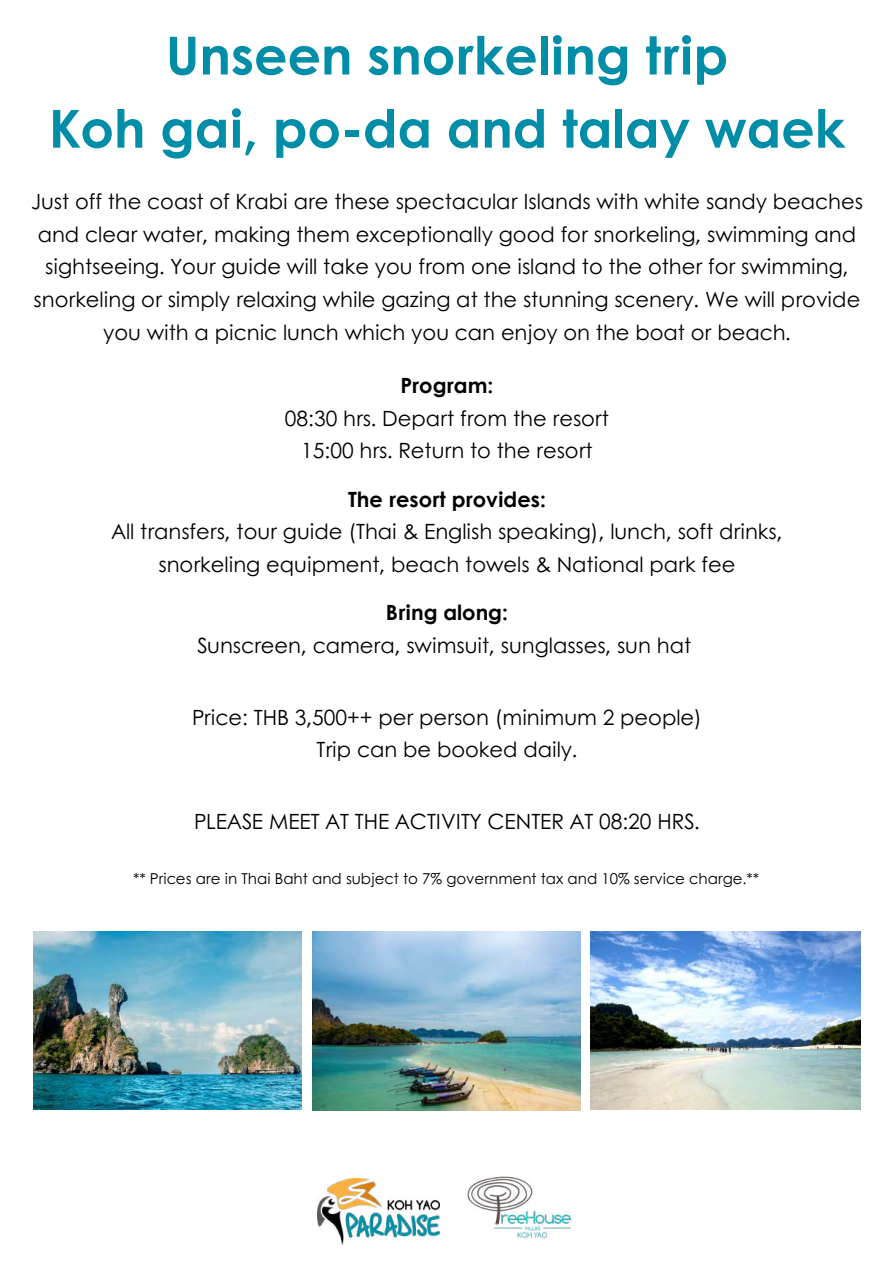
<style>
.page{position:relative;width:894px;height:1264px;background:#fff}
.page>*{position:absolute;margin:0;border:0;box-sizing:border-box;transform-origin:0 0}
.t1{font:700 52.5px/73.2px "Century Gothic";color:#008da8;text-align:center}
.t2{font:21px/32.7px "Century Gothic";color:#000;text-align:center}
.t3{font:700 21px "Century Gothic";color:#000}
.t4{font:15px "Century Gothic";color:#000}
</style>
<div class="page">
<img style="left:33px;top:931px;width:268px;height:178px">
<img style="left:312px;top:931px;width:268px;height:179px">
<img style="left:590px;top:931px;width:270px;height:178px">
<img style="left:467px;top:1176px;width:105px;height:64px">
<img style="left:317px;top:1178px;width:122px;height:66px">
<h1 class="t1" style="left:49px;top:16px;width:797px">Unseen snorkeling trip<br>Koh gai, po-da and talay waek</h1>
<p class="t2" style="left:31px;top:184px;width:833px">Just off the coast of Krabi are these spectacular Islands with white sandy beaches and clear water, making them exceptionally good for snorkeling, swimming and sightseeing. Your guide will take you from one island to the other for swimming, snorkeling or simply relaxing while gazing at the stunning scenery. We will provide you with a picnic lunch which you can enjoy on the boat or beach.</p>
<p class="t3" style="left:400px;top:369px;width:94px">Program:</p>
<p class="t2" style="left:285px;top:401px;width:325px">08:30 hrs. Depart from the resort<br>15:00 hrs. Return to the resort</p>
<p class="t3" style="left:348px;top:483px;width:199px">The resort provides:</p>
<p class="t2" style="left:111px;top:514px;width:672px">All transfers, tour guide (Thai &amp; English speaking), lunch, soft drinks, snorkeling equipment, beach towels &amp; National park fee</p>
<p class="t3" style="left:386px;top:596px;width:124px">Bring along:</p>
<p class="t2" style="left:197px;top:628px;width:495px">Sunscreen, camera, swimsuit, sunglasses, sun hat</p>
<p class="t2" style="left:192px;top:699px;width:511px">Price: THB 3,500++ per person (minimum 2 people)<br>Trip can be booked daily.</p>
<p class="t2" style="left:194px;top:804px;width:506px">PLEASE MEET AT THE ACTIVITY CENTER AT 08:20 HRS.</p>
<p class="t4" style="left:133px;top:867px;width:627px">** Prices are in Thai Baht and subject to 7% government tax and 10% service charge.**</p>
</div>
